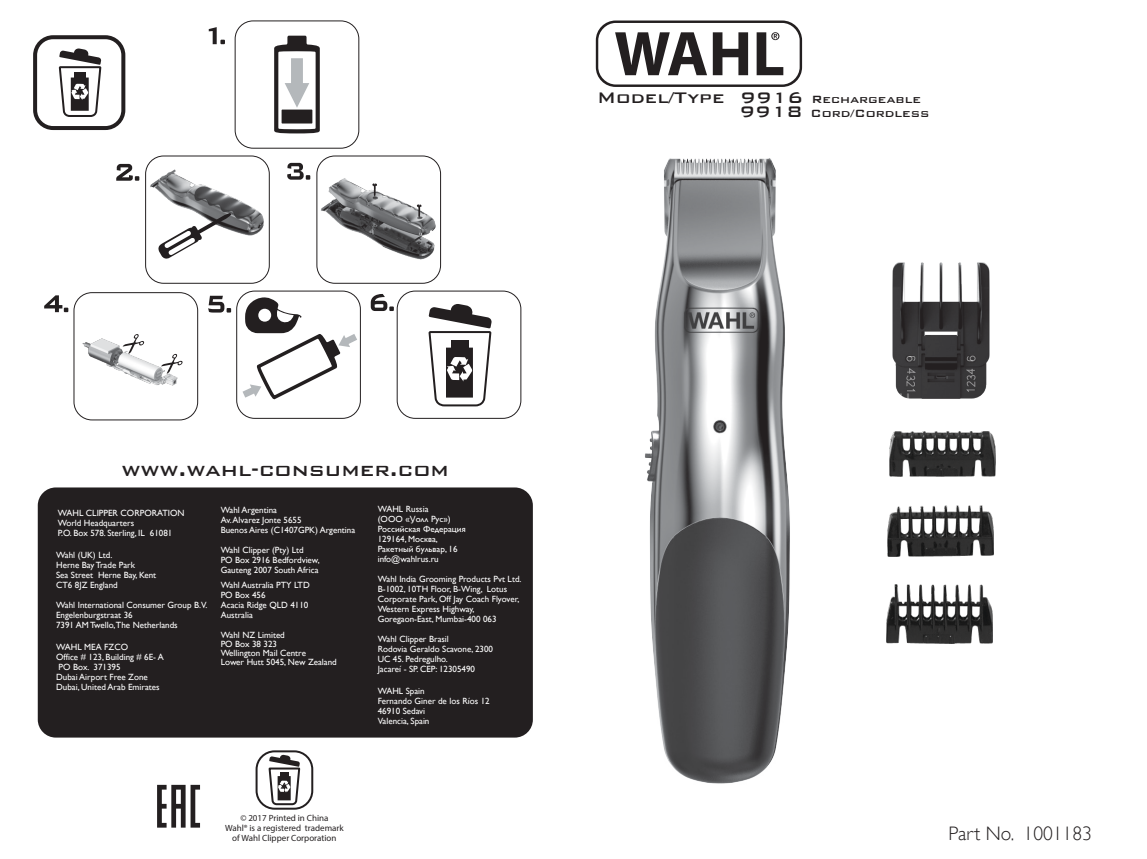
<style>
.page{position:relative;width:1147px;height:859px;background:#fff}
.page>*{position:absolute;margin:0;border:0;box-sizing:border-box;transform-origin:0 0}
.t1{font:500 24px "Bank Gothic";color:#231f20}
.t2{font:500 20.4px "Bank Gothic";color:#231f20}
.t3{font:300 19.4px "Gill Sans";color:#231f20}
.t4{font:500 14px "Bank Gothic";color:#231f20}
.t5{font:9px/10px "Gill Sans";color:#fff}
.t6{font:9px/10px "Myriad Pro";color:#231f20;text-align:center}
.s1{font-size:14px}
.s2{font-size:20.4px}
</style>
<div class="page">
<div style="left:256px;top:750px;width:57px;height:59px;border:2px solid #231f20;border-radius:18px"></div>
<svg style="left:268px;top:737px;width:33px;height:69px"></svg>
<div style="left:38px;top:487px;width:495px;height:250px;background:#231f20;border-radius:18px"></div>
<svg style="left:596px;top:21px;width:206px;height:66px"></svg>
<div style="left:33px;top:35px;width:92px;height:95px;border:4px solid #231f20;border-radius:18px"></div>
<svg style="left:58px;top:35px;width:44px;height:82px"></svg>
<div style="left:236px;top:290px;width:125px;height:129px;border:1px solid #231f20;border-radius:18px"></div>
<div style="left:235px;top:20px;width:124px;height:129px;border:1px solid #231f20;border-radius:18px"></div>
<div style="left:145px;top:155px;width:125px;height:129px;border:1px solid #231f20;border-radius:18px"></div>
<img style="left:645px;top:158px;width:145px;height:626px">
<svg style="left:274px;top:36px;width:46px;height:97px"></svg>
<svg style="left:428px;top:304px;width:64px;height:103px"></svg>
<img style="left:55px;top:274px;width:155px;height:147px">
<svg style="left:123px;top:334px;width:21px;height:20px"></svg>
<svg style="left:161px;top:354px;width:22px;height:19px"></svg>
<svg style="left:209px;top:27px;width:16px;height:17px"></svg>
<svg style="left:116px;top:164px;width:23px;height:17px"></svg>
<svg style="left:287px;top:163px;width:23px;height:17px"></svg>
<svg style="left:44px;top:295px;width:24px;height:17px"></svg>
<svg style="left:208px;top:296px;width:23px;height:16px"></svg>
<div style="left:397px;top:290px;width:124px;height:129px;border:1px solid #231f20;border-radius:18px"></div>
<svg style="left:371px;top:294px;width:23px;height:17px"></svg>
<svg style="left:243px;top:296px;width:114px;height:104px"></svg>
<img style="left:889px;top:262px;width:107px;height:215px">
<svg style="left:967px;top:356px;width:8px;height:5px"></svg>
<svg style="left:966px;top:369px;width:9px;height:23px"></svg>
<svg style="left:907px;top:356px;width:8px;height:5px"></svg>
<img style="left:321px;top:173px;width:121px;height:93px">
<img style="left:145px;top:158px;width:125px;height:83px">
<svg style="left:158px;top:213px;width:73px;height:46px"></svg>
<div style="left:316px;top:155px;width:125px;height:129px;border:1px solid #231f20;border-radius:18px"></div>
<svg style="left:372px;top:183px;width:5px;height:14px"></svg>
<svg style="left:416px;top:204px;width:6px;height:14px"></svg>
<svg style="left:892px;top:368px;width:23px;height:33px"></svg>
<img style="left:889px;top:431px;width:106px;height:45px">
<img style="left:887px;top:505px;width:106px;height:51px">
<img style="left:887px;top:584px;width:106px;height:59px">
<svg style="left:157px;top:784px;width:43px;height:43px"></svg>
<h2 class="t2" style="left:597px;top:82px;width:325px">Model/Type 9916 <span class="s1">Rechargeable</span></h2>
<h3 class="t4" style="left:739px;top:102px;width:191px"><span class="s2">9918</span> Cord/Cordless</h3>
<h1 class="t1" style="left:122px;top:451px;width:329px">www.wahl-consumer.com</h1>
<p class="t5" style="left:58px;top:507px;width:128px">WAHL CLIPPER CORPORATION<br>World Headquarters<br>P.O. Box 578. Sterling, IL 61081</p>
<p class="t5" style="left:56px;top:549px;width:102px">Wahl (UK) Ltd.<br>Herne Bay Trade Park<br>Sea Street Herne Bay, Kent<br>CT6 8JZ England</p>
<p class="t5" style="left:56px;top:599px;width:153px">Wahl International Consumer Group B.V.<br>Engelenburgstraat 36<br>7391 AM Twello,The Netherlands</p>
<p class="t5" style="left:56px;top:641px;width:109px">WAHL MEA FZCO<br>Office # 123, Building # 6E- A<br>PO Box. 371395<br>Dubai Airport Free Zone<br>Dubai, United Arab Emirates</p>
<p class="t5" style="left:221px;top:504px;width:136px">Wahl Argentina<br>Av. Alvarez Jonte 5655<br>Buenos Aires (C1407GPK) Argentina</p>
<p class="t5" style="left:221px;top:544px;width:101px">Wahl Clipper (Pty) Ltd<br>PO Box 2916 Bedfordview,<br>Gauteng 2007 South Africa</p>
<p class="t5" style="left:221px;top:580px;width:91px">Wahl Australia PTY LTD<br>PO Box 456<br>Acacia Ridge QLD 4110<br>Australia</p>
<p class="t5" style="left:221px;top:630px;width:118px;line-height:9px">Wahl NZ Limited<br>PO Box 38 323<br>Wellington Mail Centre<br>Lower Hutt 5045, New Zealand</p>
<p class="t5" style="left:378px;top:503px;width:90px">WAHL Russia<br>(ООО «Уолл Рус»)<br>Российская Федерация<br>129164, Москва,<br>Ракетный бульвар, 16 info@wahlrus.ru</p>
<p class="t5" style="left:378px;top:573px;width:145px">Wahl India Grooming Products Pvt Ltd.<br>B-1002, 10TH Floor, B-Wing, Lotus Corporate Park, Off Jay Coach Flyover, Western Express Highway, Goregaon-East, Mumbai-400 063</p>
<p class="t5" style="left:378px;top:633px;width:117px">Wahl Clipper Brasil<br>Rodovia Geraldo Scavone, 2300<br>UC 45. Pedregulho.<br>Jacareí - SP. CEP: 12305490</p>
<p class="t5" style="left:378px;top:686px;width:114px">WAHL Spain<br>Fernando Giner de los Ríos 12<br>46910 Sedavi<br>Valencia, Spain</p>
<p class="t6" style="left:225px;top:813px;width:120px">© 2017 Printed in China<br>Wahl® is a registered trademark of Wahl Clipper Corporation</p>
<h3 class="t3" style="left:948px;top:818px;width:145px">Part No. 1001183</h3>
</div>
